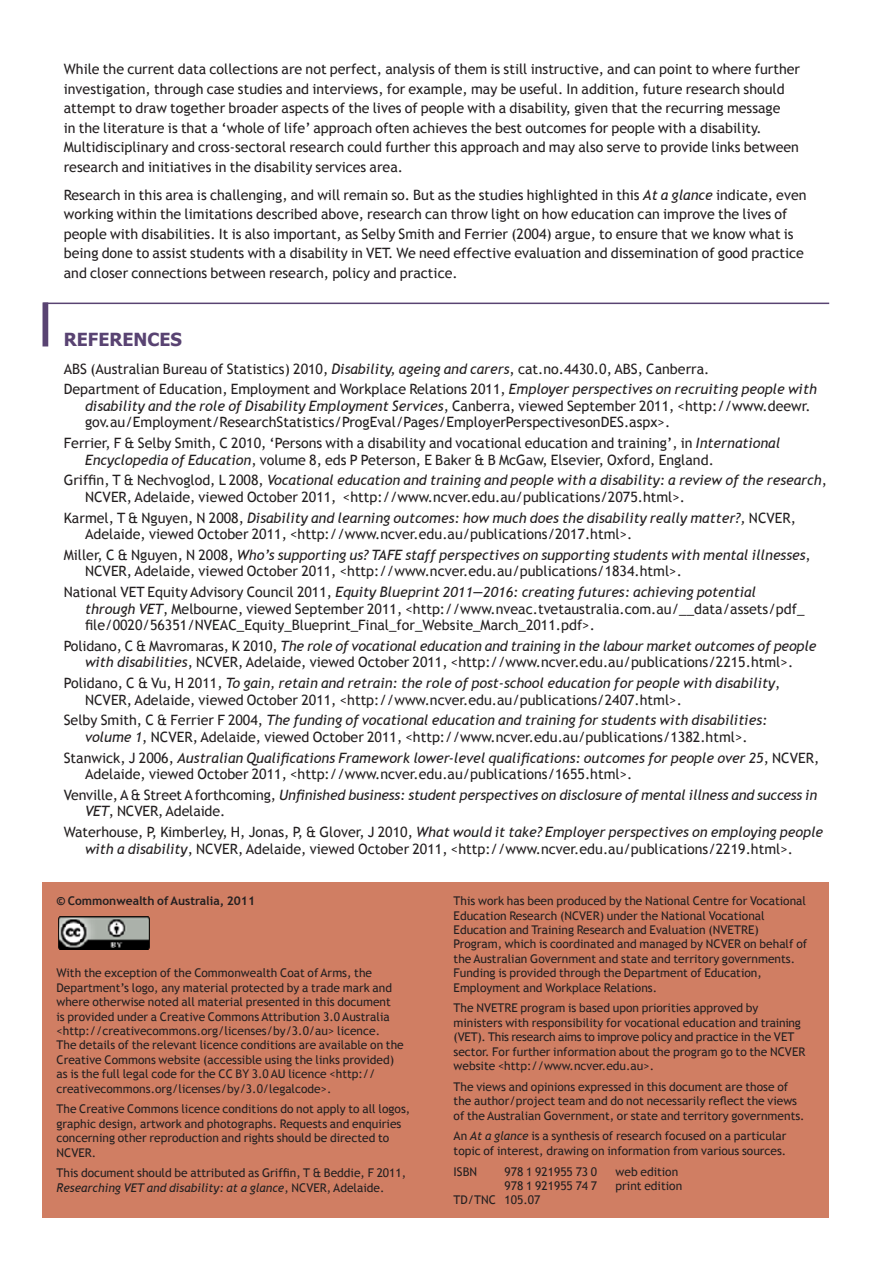
<style>
.page{position:relative;width:893px;height:1263px;background:#fff}
.page>*{position:absolute;margin:0;border:0;box-sizing:border-box;transform-origin:0 0}
.Boxed_Heading{font:700 18px "Tahoma";color:#594372}
.inside-normal_text{font:14.25px/16.5px "Trebuchet MS";color:#231f20}
.inside-normal_text-2{font:italic 14.25px/16.5px "Trebuchet MS";letter-spacing:-.01em;color:#231f20}
.imprint{font:12px/14.4px "Trebuchet MS";color:#231f20}
.imprint-2{font:700 12px "Trebuchet MS";color:#231f20}
.s1{font-style:italic}
.s2{font-style:normal}
</style>
<div class="page">
<hr style="left:43px;top:303px;width:786px;height:1px;background:#594372">
<div style="left:43px;top:302px;width:5px;height:44px;background:#594372"></div>
<div style="left:43px;top:882px;width:786px;height:336px;background:#d07e63"></div>
<img style="left:58px;top:916px;width:92px;height:33px">
<p class="inside-normal_text" style="left:64px;top:60px;width:738px;line-height:19.5px">While the current data collections are not perfect, analysis of them is still instructive, and can point to where further investigation, through case studies and interviews, for example, may be useful. In addition, future research should attempt to draw together broader aspects of the lives of people with a disability, given that the recurring message<br>in the literature is that a ‘whole of life’ approach often achieves the best outcomes for people with a disability.<br>Multidisciplinary and cross-sectoral research could further this approach and may also serve to provide links between research and initiatives in the disability services area.</p>
<p class="inside-normal_text" style="left:64px;top:185px;width:744px;line-height:19.5px">Research in this area is challenging, and will remain so. But as the studies highlighted in this <span class="s1">At a glance</span> indicate, even working within the limitations described above, research can throw light on how education can improve the lives of people with disabilities. It is also important, as Selby Smith and Ferrier (2004) argue, to ensure that we know what is being done to assist students with a disability in VET. We need effective evaluation and dissemination of good practice and closer connections between research, policy and practice.</p>
<p class="Boxed_Heading" style="left:64px;top:327px;width:120px">REFERENCES</p>
<p class="inside-normal_text" style="left:64px;top:360px;width:647px">ABS (Australian Bureau of Statistics) 2010, <span class="s1">Disability, ageing and carers</span>, cat.no.4430.0, ABS, Canberra.</p>
<p class="inside-normal_text" style="left:85px;top:381px;width:733px;text-indent:-21px">Department of Education, Employment and Workplace Relations 2011, <span class="s1">Employer perspectives on recruiting people with disability and the role of Disability Employment Services</span>, Canberra, viewed September 2011, &lt;http://www.deewr. gov.au/Employment/ResearchStatistics/ProgEval/Pages/EmployerPerspectivesonDES.aspx&gt;.</p>
<p class="inside-normal_text" style="left:85px;top:435px;width:697px;text-indent:-21px">Ferrier, F &amp; Selby Smith, C 2010, ‘Persons with a disability and vocational education and training’, in <span class="s1">International<br>Encyclopedia of Education</span>, volume 8, eds P Peterson, E Baker &amp; B McGaw, Elsevier, Oxford, England.</p>
<p class="inside-normal_text" style="left:85px;top:472px;width:743px;text-indent:-21px">Griffin, T &amp; Nechvoglod, L 2008, <span class="s1">Vocational education and training and people with a disability: a review of the research</span>,<br>NCVER, Adelaide, viewed October 2011, &lt;http://www.ncver.edu.au/publications/2075.html&gt;.</p>
<p class="inside-normal_text" style="left:85px;top:509px;width:713px;text-indent:-21px">Karmel, T &amp; Nguyen, N 2008, <span class="s1">Disability and learning outcomes: how much does the disability really matter?,</span> NCVER,<br>Adelaide, viewed October 2011, &lt;http://www.ncver.edu.au/publications/2017.html&gt;.</p>
<p class="inside-normal_text" style="left:85px;top:547px;width:727px;text-indent:-21px">Miller, C &amp; Nguyen, N 2008, <span class="s1">Who’s supporting us? TAFE staff perspectives on supporting students with mental illnesses</span>,<br>NCVER, Adelaide, viewed October 2011, &lt;http://www.ncver.edu.au/publications/1834.html&gt;.</p>
<p class="inside-normal_text" style="left:85px;top:584px;width:721px;text-indent:-21px">National VET Equity Advisory Council 2011, <span class="s1">Equity Blueprint 2011—2016: creating futures: achieving potential through VET</span>, Melbourne, viewed September 2011, &lt;http://www.nveac.tvetaustralia.com.au/__data/assets/pdf_ file/0020/56351/NVEAC_Equity_Blueprint_Final_for_Website_March_2011.pdf&gt;.</p>
<p class="inside-normal_text" style="left:64px;top:638px;width:754px;text-align:center">Polidano, C &amp; Mavromaras, K 2010, <span class="s1">The role of vocational education and training in the labour market outcomes of people with disabilities</span>, NCVER, Adelaide, viewed October 2011, &lt;http://www.ncver.edu.au/publications/2215.html&gt;.</p>
<p class="inside-normal_text" style="left:85px;top:675px;width:697px;text-indent:-21px">Polidano, C &amp; Vu, H 2011, <span class="s1">To gain, retain and retrain: the role of post-school education for people with disability</span>,<br>NCVER, Adelaide, viewed October 2011, &lt;http://www.ncver.edu.au/publications/2407.html&gt;.</p>
<p class="inside-normal_text" style="left:64px;top:712px;width:705px;text-align:center">Selby Smith, C &amp; Ferrier F 2004, <span class="s1">The funding of vocational education and training for students with disabilities: volume 1</span>, NCVER, Adelaide, viewed October 2011, &lt;http://www.ncver.edu.au/publications/1382.html&gt;.</p>
<p class="inside-normal_text" style="left:85px;top:749px;width:736px;text-indent:-21px">Stanwick, J 2006, <span class="s1">Australian Qualifications Framework lower-level qualifications: outcomes for people over 25</span>, NCVER,<br>Adelaide, viewed October 2011, &lt;http://www.ncver.edu.au/publications/1655.html&gt;.</p>
<p class="inside-normal_text-2" style="left:85px;top:787px;width:734px;text-indent:-21px"><span class="s2">Venville, A &amp; Street A forthcoming,</span> Unfinished business: student perspectives on disclosure of mental illness and success in<br>VET<span class="s2">, NCVER, Adelaide.</span></p>
<p class="inside-normal_text" style="left:85px;top:824px;width:740px;text-indent:-21px">Waterhouse, P, Kimberley, H, Jonas, P, &amp; Glover, J 2010, <span class="s1">What would it take? Employer perspectives on employing people with a disability</span>, NCVER, Adelaide, viewed October 2011, &lt;http://www.ncver.edu.au/publications/2219.html&gt;.</p>
<p class="imprint-2" style="left:57px;top:893px;width:200px">© Commonwealth of Australia, 2011</p>
<p class="imprint" style="left:454px;top:894px;width:355px">This work has been produced by the National Centre for Vocational Education Research (NCVER) under the National Vocational Education and Training Research and Evaluation (NVETRE)<br>Program, which is coordinated and managed by NCVER on behalf of the Australian Government and state and territory governments.<br>Funding is provided through the Department of Education, Employment and Workplace Relations.</p>
<p class="imprint" style="left:454px;top:1001px;width:353px">The NVETRE program is based upon priorities approved by ministers with responsibility for vocational education and training (VET). This research aims to improve policy and practice in the VET sector. For further information about the program go to the NCVER website &lt;http://www.ncver.edu.au&gt;.</p>
<p class="imprint" style="left:454px;top:1079px;width:353px">The views and opinions expressed in this document are those of the author/project team and do not necessarily reflect the views of the Australian Government, or state and territory governments.</p>
<p class="imprint" style="left:454px;top:1129px;width:334px">An <span class="s1">At a glance</span> is a synthesis of research focused on a particular topic of interest, drawing on information from various sources.</p>
<p class="imprint" style="left:454px;top:1164px;width:25px">ISBN</p>
<p class="imprint" style="left:505px;top:1164px;width:94px">978 1 921955 73 0</p>
<p class="imprint" style="left:616px;top:1164px;width:64px">web edition</p>
<p class="imprint" style="left:505px;top:1179px;width:94px">978 1 921955 74 7</p>
<p class="imprint" style="left:616px;top:1179px;width:68px">print edition</p>
<p class="imprint" style="left:454px;top:1193px;width:88px">TD/TNC 105.07</p>
<p class="imprint" style="left:57px;top:966px;width:337px">With the exception of the Commonwealth Coat of Arms, the Department’s logo, any material protected by a trade mark and where otherwise noted all material presented in this document is provided under a Creative Commons Attribution 3.0 Australia &lt;http://creativecommons.org/licenses/by/3.0/au&gt; licence.</p>
<p class="imprint" style="left:57px;top:1038px;width:349px">The details of the relevant licence conditions are available on the Creative Commons website (accessible using the links provided) as is the full legal code for the CC BY 3.0 AU licence &lt;http:// creativecommons.org/licenses/by/3.0/legalcode&gt;.</p>
<p class="imprint" style="left:57px;top:1102px;width:355px">The Creative Commons licence conditions do not apply to all logos, graphic design, artwork and photographs. Requests and enquiries concerning other reproduction and rights should be directed to NCVER.</p>
<p class="imprint" style="left:57px;top:1166px;width:351px">This document should be attributed as Griffin, T &amp; Beddie, F 2011,<br><span class="s1">Researching VET and disability: at a glance</span>, NCVER, Adelaide.</p>
</div>
